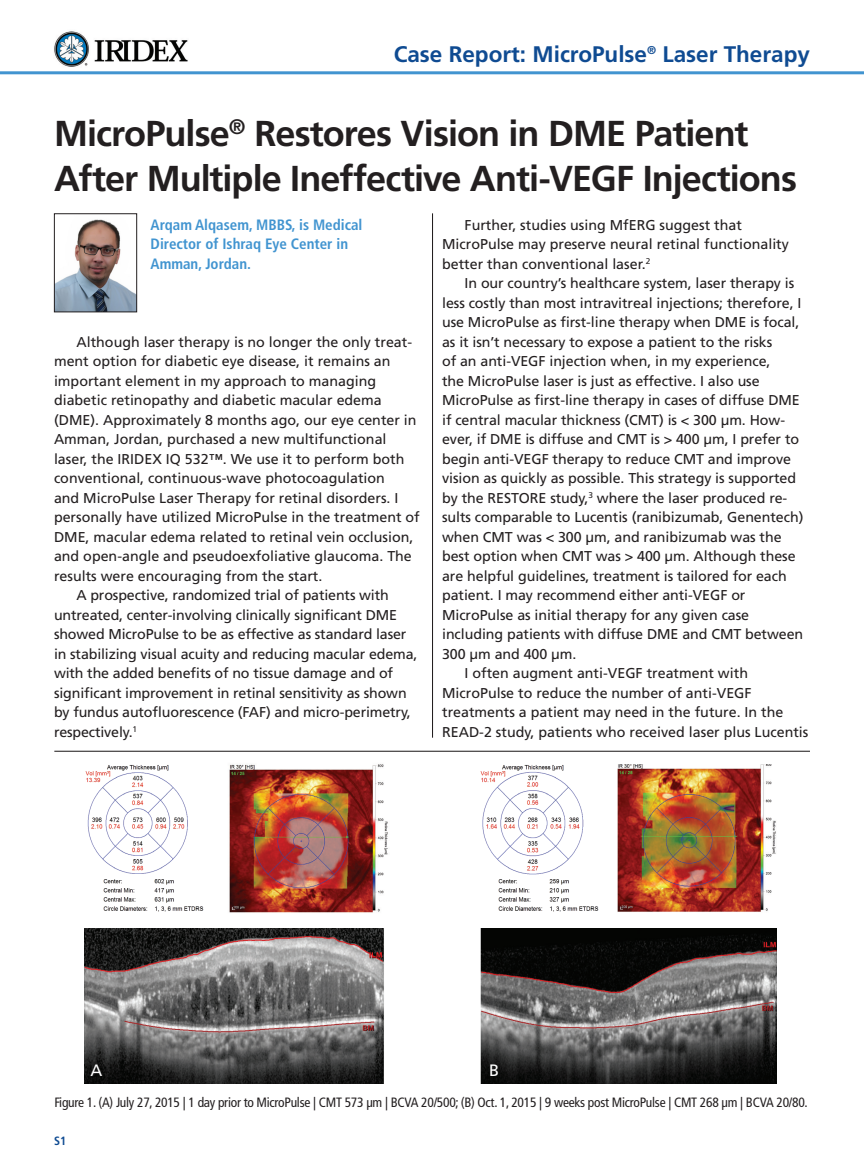
<style>
.page{position:relative;width:864px;height:1175px;background:#fff}
.page>*{position:absolute;margin:0;border:0;box-sizing:border-box;transform-origin:0 0}
.HEAD{font:700 36px/45px "Frutiger LT Std";letter-spacing:-.025em;color:#231f20}
.t1{font:700 22.5px "Frutiger LT Std";color:#0f4b92}
.BODY_COPY{font:16.5px "Frutiger LT Std";color:#fff}
.BODY_COPY-2{font:700 condensed 15px/19.5px "Frutiger LT Std";color:#4194d0}
.BODY_COPY-3{font:14.25px/19.5px "Frutiger LT Std";letter-spacing:-.005em;color:#231f20}
.BODY_COPY-4{font:condensed 13.5px "Frutiger LT Std";letter-spacing:-.02em;color:#231f20}
.t2{font:700 condensed 12px "Frutiger LT Std";color:#0f4b92}
</style>
<div class="page">
<img style="left:480px;top:928px;width:297px;height:155px">
<hr style="left:0;top:71px;width:864px;height:3px;background:#4194d0">
<img style="left:54px;top:31px;width:134px;height:36px">
<img style="left:56px;top:219px;width:79px;height:91px">
<div style="left:54px;top:213px;width:83px;height:99px;border:1px solid #231f20"></div>
<hr style="left:432px;top:213px;width:1px;height:524px;background:#231f20">
<img style="left:84px;top:928px;width:300px;height:155px">
<img style="left:85px;top:765px;width:119px;height:147px">
<img style="left:229px;top:764px;width:159px;height:149px">
<img style="left:480px;top:765px;width:119px;height:147px">
<img style="left:617px;top:764px;width:159px;height:148px">
<hr style="left:54px;top:750px;width:756px;height:1px;background:#231f20">
<p class="t1" style="left:394px;top:41px;width:418px">Case Report: MicroPulse<sup>®</sup> Laser Therapy</p>
<p class="HEAD" style="left:54px;top:111px;width:745px">MicroPulse<sup>®</sup> Restores Vision in DME Patient<br>After Multiple Ineffective Anti-VEGF Injections</p>
<p class="BODY_COPY-2" style="left:151px;top:215px;width:213px">Arqam Alqasem, MBBS, is Medical<br>Director of Ishraq Eye Center in<br>Amman, Jordan.</p>
<p class="BODY_COPY-3" style="left:54px;top:332px;width:367px;text-indent:22px">Although laser therapy is no longer the only treat&shy;ment option for diabetic eye disease, it remains an important element in my approach to managing diabetic retinopathy and diabetic macular edema (DME). Approximately 8 months ago, our eye center in Amman, Jordan, purchased a new multifunctional laser, the IRIDEX IQ 532™. We use it to perform both conventional, continuous-wave photocoagulation<br>and MicroPulse Laser Therapy for retinal disorders. I personally have utilized MicroPulse in the treatment of DME, macular edema related to retinal vein occlusion, and open-angle and pseudoexfoliative glaucoma. The results were encouraging from the start.</p>
<p class="BODY_COPY-3" style="left:54px;top:585px;width:365px;text-indent:22px">A prospective, randomized trial of patients with untreated, center-involving clinically significant DME showed MicroPulse to be as effective as standard laser in stabilizing visual acuity and reducing macular edema, with the added benefits of no tissue damage and of significant improvement in retinal sensitivity as shown by fundus autofluorescence (FAF) and micro-perimetry, respectively.<sup>1</sup></p>
<p class="BODY_COPY-3" style="left:442px;top:215px;width:348px;text-indent:22px">Further, studies using MfERG suggest that<br>MicroPulse may preserve neural retinal functionality better than conventional laser.<sup>2</sup></p>
<p class="BODY_COPY-3" style="left:442px;top:273px;width:363px;text-indent:22px">In our country’s healthcare system, laser therapy is less costly than most intravitreal injections; therefore, I use MicroPulse as first-line therapy when DME is focal, as it isn’t necessary to expose a patient to the risks<br>of an anti-VEGF injection when, in my experience,<br>the MicroPulse laser is just as effective. I also use MicroPulse as first-line therapy in cases of diffuse DME if central macular thickness (CMT) is &lt; 300 µm. How&shy;ever, if DME is diffuse and CMT is &gt; 400 µm, I prefer to begin anti-VEGF therapy to reduce CMT and improve vision as quickly as possible. This strategy is supported by the RESTORE study,<sup>3</sup> where the laser produced re&shy;sults comparable to Lucentis (ranibizumab, Genentech) when CMT was &lt; 300 μm, and ranibizumab was the best option when CMT was &gt; 400 μm. Although these are helpful guidelines, treatment is tailored for each patient. I may recommend either anti-VEGF or MicroPulse as initial therapy for any given case including patients with diffuse DME and CMT between 300 μm and 400 μm.</p>
<p class="BODY_COPY-3" style="left:442px;top:663px;width:368px;text-indent:22px">I often augment anti-VEGF treatment with MicroPulse to reduce the number of anti-VEGF treatments a patient may need in the future. In the READ-2 study, patients who received laser plus Lucentis</p>
<p class="BODY_COPY" style="left:90px;top:1060px;width:13px">A</p>
<p class="BODY_COPY" style="left:489px;top:1060px;width:12px">B</p>
<p class="BODY_COPY-4" style="left:54px;top:1094px;width:755px">Figure 1. (A) July 27, 2015 | 1 day prior to MicroPulse | CMT 573 μm | BCVA 20/500; (B) Oct. 1, 2015 | 9 weeks post MicroPulse | CMT 268 μm | BCVA 20/80.</p>
<p class="t2" style="left:54px;top:1133px;width:14px">S1</p>
</div>
